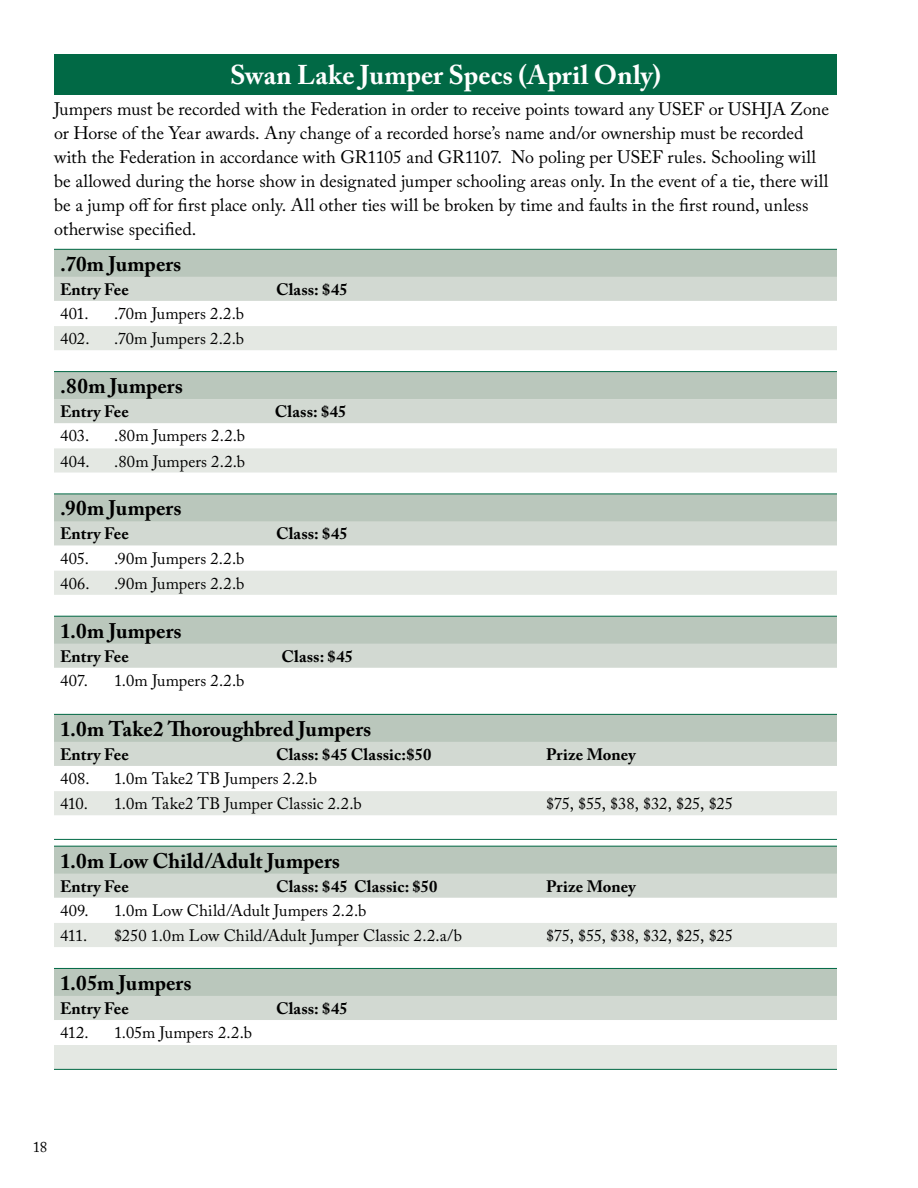
<style>
.page{position:relative;width:918px;height:1188px;background:#fff}
.page>*{position:absolute;margin:0;border:0;box-sizing:border-box;transform-origin:0 0}
.t1{font:700 27px "Adobe Caslon Pro";color:#fff}
.t2{font:700 21px "Adobe Caslon Pro";letter-spacing:.005em;color:#000}
.t3{font:18px/24px "Adobe Caslon Pro";letter-spacing:-.005em;color:#000}
.t4{font:16.5px "Adobe Caslon Pro";letter-spacing:.005em;color:#000}
.t5{font:700 16.5px "Adobe Caslon Pro";letter-spacing:.005em;color:#000}
.t6{font:15px "Adobe Caslon Pro";color:#000}
</style>
<div class="page">
<div style="left:54px;top:54px;width:783px;height:40px;background:#016945"></div>
<div style="left:54px;top:249px;width:783px;height:28px;background:#bac7bc"></div>
<div style="left:54px;top:277px;width:783px;height:24px;background:#d2d9d2"></div>
<div style="left:54px;top:326px;width:783px;height:24px;background:#e4e8e3"></div>
<hr style="left:54px;top:249px;width:54px;height:1px;background:#016945">
<hr style="left:108px;top:249px;width:432px;height:1px;background:#016945">
<hr style="left:540px;top:249px;width:297px;height:1px;background:#016945">
<div style="left:54px;top:372px;width:783px;height:27px;background:#bac7bc"></div>
<div style="left:54px;top:399px;width:783px;height:24px;background:#d2d9d2"></div>
<svg style="left:54px;top:448px;width:783px;height:25px"></svg>
<hr style="left:54px;top:371px;width:54px;height:1px;background:#016945">
<hr style="left:108px;top:371px;width:432px;height:1px;background:#016945">
<hr style="left:540px;top:371px;width:297px;height:1px;background:#016945">
<div style="left:54px;top:494px;width:783px;height:27px;background:#bac7bc"></div>
<div style="left:54px;top:521px;width:783px;height:24px;background:#d2d9d2"></div>
<div style="left:54px;top:571px;width:783px;height:24px;background:#e4e8e3"></div>
<hr style="left:54px;top:494px;width:54px;height:1px;background:#016945">
<hr style="left:108px;top:494px;width:432px;height:1px;background:#016945">
<hr style="left:540px;top:494px;width:297px;height:1px;background:#016945">
<div style="left:54px;top:616px;width:783px;height:28px;background:#bac7bc"></div>
<div style="left:54px;top:644px;width:783px;height:24px;background:#d2d9d2"></div>
<hr style="left:54px;top:616px;width:54px;height:1px;background:#016945">
<hr style="left:108px;top:616px;width:432px;height:1px;background:#016945">
<hr style="left:540px;top:616px;width:297px;height:1px;background:#016945">
<div style="left:54px;top:714px;width:783px;height:28px;background:#bac7bc"></div>
<div style="left:54px;top:742px;width:783px;height:24px;background:#d2d9d2"></div>
<div style="left:54px;top:791px;width:783px;height:24px;background:#e4e8e3"></div>
<hr style="left:54px;top:714px;width:54px;height:1px;background:#016945">
<hr style="left:108px;top:714px;width:432px;height:1px;background:#016945">
<hr style="left:540px;top:714px;width:297px;height:1px;background:#016945">
<hr style="left:54px;top:839px;width:54px;height:1px;background:#016945">
<hr style="left:108px;top:839px;width:432px;height:1px;background:#016945">
<hr style="left:540px;top:839px;width:297px;height:1px;background:#016945">
<div style="left:54px;top:846px;width:783px;height:28px;background:#bac7bc"></div>
<div style="left:54px;top:874px;width:783px;height:24px;background:#d2d9d2"></div>
<div style="left:54px;top:923px;width:783px;height:24px;background:#e4e8e3"></div>
<hr style="left:54px;top:846px;width:54px;height:1px;background:#016945">
<hr style="left:108px;top:846px;width:432px;height:1px;background:#016945">
<hr style="left:540px;top:846px;width:297px;height:1px;background:#016945">
<div style="left:54px;top:968px;width:783px;height:28px;background:#bac7bc"></div>
<div style="left:54px;top:996px;width:783px;height:24px;background:#d2d9d2"></div>
<div style="left:54px;top:1045px;width:783px;height:24px;background:#e4e8e3"></div>
<hr style="left:54px;top:968px;width:54px;height:1px;background:#016945">
<hr style="left:108px;top:968px;width:432px;height:1px;background:#016945">
<hr style="left:540px;top:968px;width:297px;height:1px;background:#016945">
<hr style="left:54px;top:1069px;width:54px;height:1px;background:#016945">
<hr style="left:108px;top:1069px;width:432px;height:1px;background:#016945">
<hr style="left:540px;top:1069px;width:297px;height:1px;background:#016945">
<h1 class="t1" style="left:230px;top:59px;width:432px">Swan Lake Jumper Specs (April Only)</h1>
<p class="t3" style="left:54px;top:97px;width:777px">Jumpers must be recorded with the Federation in order to receive points toward any USEF or USHJA Zone or Horse of the Year awards. Any change of a recorded horse’s name and/or ownership must be recorded with the Federation in accordance with GR1105 and GR1107. No poling per USEF rules. Schooling will be allowed during the horse show in designated jumper schooling areas only. In the event of a tie, there will be a jump off for first place only. All other ties will be broken by time and faults in the first round, unless otherwise specified.</p>
<p class="t2" style="left:60px;top:251px;width:123px">.70m Jumpers</p>
<p class="t5" style="left:60px;top:280px;width:70px">Entry Fee</p>
<p class="t5" style="left:276px;top:280px;width:73px">Class: $45</p>
<p class="t4" style="left:60px;top:304px;width:30px">401.</p>
<p class="t4" style="left:114px;top:304px;width:132px">.70m Jumpers 2.2.b</p>
<p class="t4" style="left:60px;top:329px;width:31px">402.</p>
<p class="t4" style="left:114px;top:329px;width:132px">.70m Jumpers 2.2.b</p>
<p class="t2" style="left:60px;top:374px;width:124px">.80m Jumpers</p>
<p class="t5" style="left:60px;top:402px;width:70px">Entry Fee</p>
<p class="t5" style="left:275px;top:402px;width:73px">Class: $45</p>
<p class="t4" style="left:60px;top:426px;width:31px">403.</p>
<p class="t4" style="left:114px;top:426px;width:133px">.80m Jumpers 2.2.b</p>
<p class="t4" style="left:60px;top:451px;width:31px">404.</p>
<p class="t4" style="left:114px;top:451px;width:133px">.80m Jumpers 2.2.b</p>
<p class="t2" style="left:60px;top:496px;width:123px">.90m Jumpers</p>
<p class="t5" style="left:60px;top:524px;width:70px">Entry Fee</p>
<p class="t5" style="left:276px;top:524px;width:73px">Class: $45</p>
<p class="t4" style="left:60px;top:548px;width:30px">405.</p>
<p class="t4" style="left:114px;top:548px;width:132px">.90m Jumpers 2.2.b</p>
<p class="t4" style="left:60px;top:573px;width:31px">406.</p>
<p class="t4" style="left:114px;top:573px;width:132px">.90m Jumpers 2.2.b</p>
<p class="t2" style="left:60px;top:618px;width:123px">1.0m Jumpers</p>
<p class="t5" style="left:60px;top:646px;width:70px">Entry Fee</p>
<p class="t5" style="left:281px;top:646px;width:73px">Class: $45</p>
<p class="t4" style="left:60px;top:671px;width:30px">407.</p>
<p class="t4" style="left:114px;top:671px;width:132px">1.0m Jumpers 2.2.b</p>
<p class="t2" style="left:60px;top:716px;width:313px">1.0m Take2 Thoroughbred Jumpers</p>
<p class="t5" style="left:60px;top:745px;width:70px">Entry Fee</p>
<p class="t5" style="left:276px;top:745px;width:157px">Class: $45 Classic:$50</p>
<p class="t5" style="left:546px;top:745px;width:91px">Prize Money</p>
<p class="t4" style="left:60px;top:769px;width:31px">408.</p>
<p class="t4" style="left:114px;top:769px;width:205px">1.0m Take2 TB Jumpers 2.2.b</p>
<p class="t4" style="left:60px;top:794px;width:29px">410.</p>
<p class="t4" style="left:114px;top:794px;width:249px">1.0m Take2 TB Jumper Classic 2.2.b</p>
<p class="t4" style="left:546px;top:794px;width:189px">$75, $55, $38, $32, $25, $25</p>
<p class="t2" style="left:60px;top:848px;width:281px">1.0m Low Child/Adult Jumpers</p>
<p class="t5" style="left:60px;top:876px;width:70px">Entry Fee</p>
<p class="t5" style="left:276px;top:876px;width:163px">Class: $45 Classic: $50</p>
<p class="t5" style="left:546px;top:876px;width:91px">Prize Money</p>
<p class="t4" style="left:60px;top:900px;width:30px">409.</p>
<p class="t4" style="left:114px;top:900px;width:254px">1.0m Low Child/Adult Jumpers 2.2.b</p>
<p class="t4" style="left:60px;top:926px;width:29px">411.</p>
<p class="t4" style="left:114px;top:926px;width:350px">$250 1.0m Low Child/Adult Jumper Classic 2.2.a/b</p>
<p class="t4" style="left:546px;top:926px;width:189px">$75, $55, $38, $32, $25, $25</p>
<p class="t2" style="left:60px;top:970px;width:133px">1.05m Jumpers</p>
<p class="t5" style="left:60px;top:999px;width:70px">Entry Fee</p>
<p class="t5" style="left:276px;top:999px;width:73px">Class: $45</p>
<p class="t4" style="left:60px;top:1023px;width:30px">412.</p>
<p class="t4" style="left:114px;top:1023px;width:140px">1.05m Jumpers 2.2.b</p>
<p class="t6" style="left:33px;top:1138px;width:16px">18</p>
</div>
